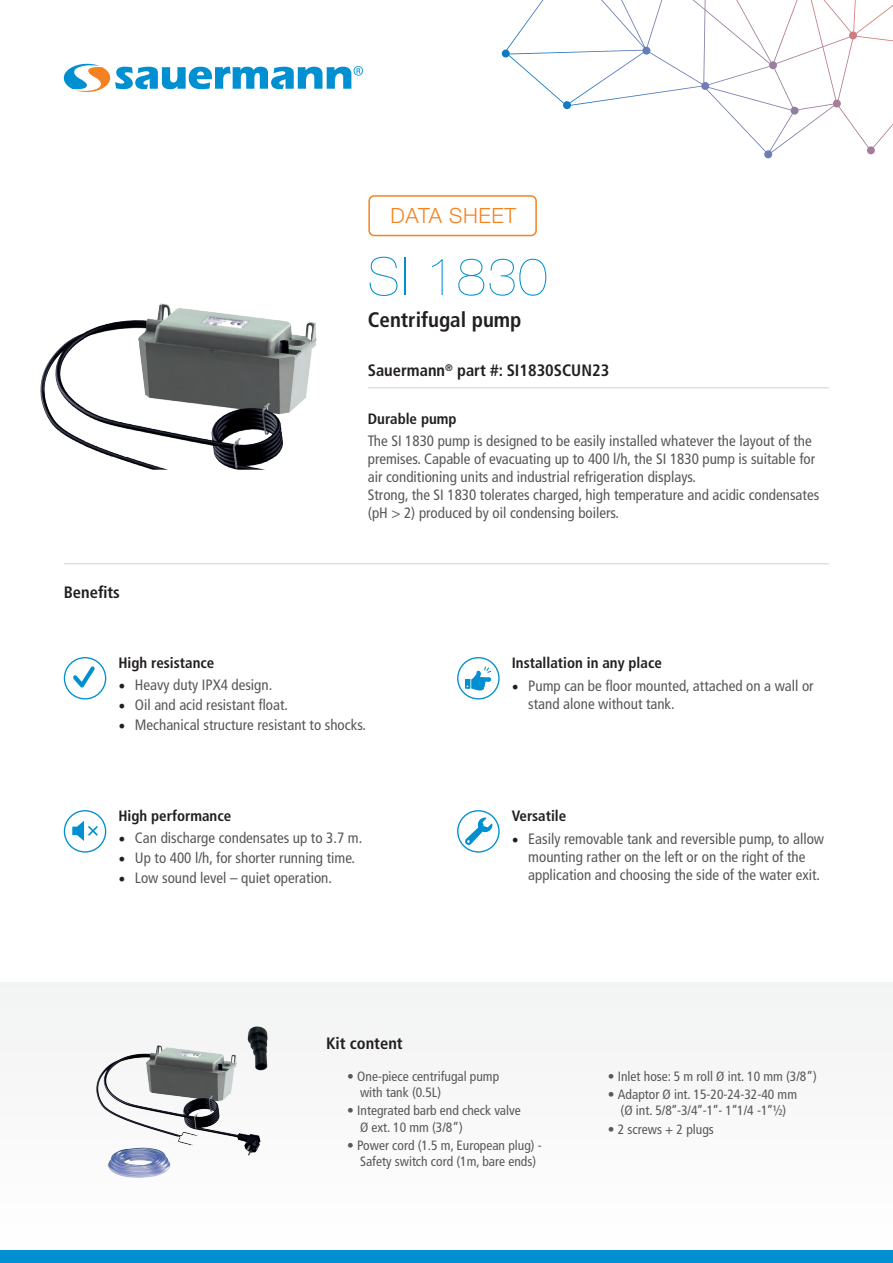
<style>
.page{position:relative;width:893px;height:1263px;background:#fff}
.page>*{position:absolute;margin:0;border:0;box-sizing:border-box;transform-origin:0 0}
.t1{font:200 52.5px "Helvetica Neue LT Std";letter-spacing:.03em;color:#008fd0}
.t2{font:700 condensed 21px "Frutiger LT Std";color:#231f20}
.t3{font:300 21px "Helvetica Neue LT Std";letter-spacing:.03em;color:#f58220}
.t4{font:700 condensed 16.5px "Frutiger LT Std";color:#231f20}
.t5{font:condensed 15px/18px "Frutiger LT Std";color:#57585a}
.t6{font:700 condensed 15px "Frutiger LT Std";color:#231f20}
.t7{font:condensed 13.5px/16.2px "Frutiger LT Std";color:#57585a}
.s1{font-family:"Minion Pro";font-stretch:normal;font-size:18px;color:#231f20}
</style>
<div class="page">
<div style="left:0;top:982px;width:893px;height:277px;background:#f9f9f9"></div>
<img style="left:97px;top:1027px;width:170px;height:150px">
<img style="left:41px;top:303px;width:276px;height:166px">
<svg style="left:64px;top:64px;width:299px;height:28px"></svg>
<div style="left:0;top:1251px;width:893px;height:12px;background:#008fd0"></div>
<hr style="left:64px;top:563px;width:765px;height:1px;background:#d1d2d4">
<hr style="left:368px;top:387px;width:461px;height:1px;background:#d1d2d4">
<div style="left:368px;top:195px;width:169px;height:41px;border:2px solid #f58220;border-radius:5px"></div>
<div style="left:64px;top:657px;width:42px;height:42px;border:1px solid #008fd0;border-radius:50%"></div>
<div style="left:64px;top:810px;width:42px;height:43px;border:1px solid #008fd0;border-radius:50%"></div>
<div style="left:457px;top:657px;width:43px;height:42px;border:1px solid #008fd0;border-radius:50%"></div>
<svg style="left:458px;top:811px;width:41px;height:41px"></svg>
<div style="left:457px;top:810px;width:43px;height:43px;border:1px solid #008fd0;border-radius:50%"></div>
<svg style="left:73px;top:666px;width:22px;height:22px"></svg>
<svg style="left:502px;top:0;width:391px;height:158px"></svg>
<svg style="left:72px;top:821px;width:26px;height:20px"></svg>
<svg style="left:465px;top:666px;width:26px;height:24px"></svg>
<svg style="left:465px;top:817px;width:28px;height:28px"></svg>
<p class="t3" style="left:391px;top:203px;width:127px">DATA SHEET</p>
<p class="t4" style="left:64px;top:582px;width:58px">Benefits</p>
<p class="t1" style="left:368px;top:246px;width:181px">SI 1830</p>
<p class="t2" style="left:368px;top:307px;width:155px">Centrifugal pump</p>
<p class="t4" style="left:368px;top:361px;width:243px">Sauermann<sup>®</sup> part #: SI1830SCUN23</p>
<p class="t6" style="left:368px;top:410px;width:90px">Durable pump</p>
<p class="t5" style="left:368px;top:432px;width:449px">The SI 1830 pump is designed to be easily installed whatever the layout of the premises. Capable of evacuating up to 400 l/h, the SI 1830 pump is suitable for air conditioning units and industrial refrigeration displays.</p>
<p class="t5" style="left:368px;top:486px;width:453px">Strong, the SI 1830 tolerates charged, high temperature and acidic condensates (pH &gt; 2) produced by oil condensing boilers.</p>
<p class="t6" style="left:118px;top:654px;width:97px">High resistance</p>
<p class="t5" style="left:118px;top:675px;width:155px"><span class="s1">•</span> Heavy duty IPX4 design.</p>
<p class="t5" style="left:118px;top:695px;width:171px"><span class="s1">•</span> Oil and acid resistant float.</p>
<p class="t5" style="left:118px;top:716px;width:249px"><span class="s1">•</span> Mechanical structure resistant to shocks.</p>
<p class="t6" style="left:118px;top:807px;width:114px">High performance</p>
<p class="t5" style="left:118px;top:828px;width:245px"><span class="s1">•</span> Can discharge condensates up to 3.7 m.</p>
<p class="t5" style="left:118px;top:849px;width:238px"><span class="s1">•</span> Up to 400 l/h, for shorter running time.</p>
<p class="t5" style="left:118px;top:869px;width:215px"><span class="s1">•</span> Low sound level – quiet operation.</p>
<p class="t4" style="left:326px;top:1033px;width:78px">Kit content</p>
<p class="t6" style="left:512px;top:654px;width:152px">Installation in any place</p>
<p class="t5" style="left:528px;top:676px;width:287px;text-indent:-16px"><span class="s1">•</span> Pump can be floor mounted, attached on a wall or stand alone without tank.</p>
<p class="t6" style="left:512px;top:807px;width:56px">Versatile</p>
<p class="t5" style="left:528px;top:829px;width:297px;text-indent:-16px"><span class="s1">•</span> Easily removable tank and reversible pump, to allow mounting rather on the left or on the right of the application and choosing the side of the water exit.</p>
<p class="t7" style="left:360px;top:1068px;width:141px;text-indent:-13px">• One-piece centrifugal pump with tank (0.5L)</p>
<p class="t7" style="left:360px;top:1103px;width:162px;text-indent:-13px">• Integrated barb end check valve<br>Ø ext. 10 mm (3/8”)</p>
<p class="t7" style="left:347px;top:1137px;width:196px;text-align:center">• Power cord (1.5 m, European plug) -<br>Safety switch cord (1m, bare ends)</p>
<p class="t7" style="left:608px;top:1068px;width:211px">• Inlet hose: 5 m roll Ø int. 10 mm (3/8”)</p>
<p class="t7" style="left:608px;top:1086px;width:191px;text-align:center">• Adaptor Ø int. 15-20-24-32-40 mm (Ø int. 5/8’’-3/4’’-1’’- 1’’1/4 -1’’½)</p>
<p class="t7" style="left:608px;top:1121px;width:107px">• 2 screws + 2 plugs</p>
</div>
